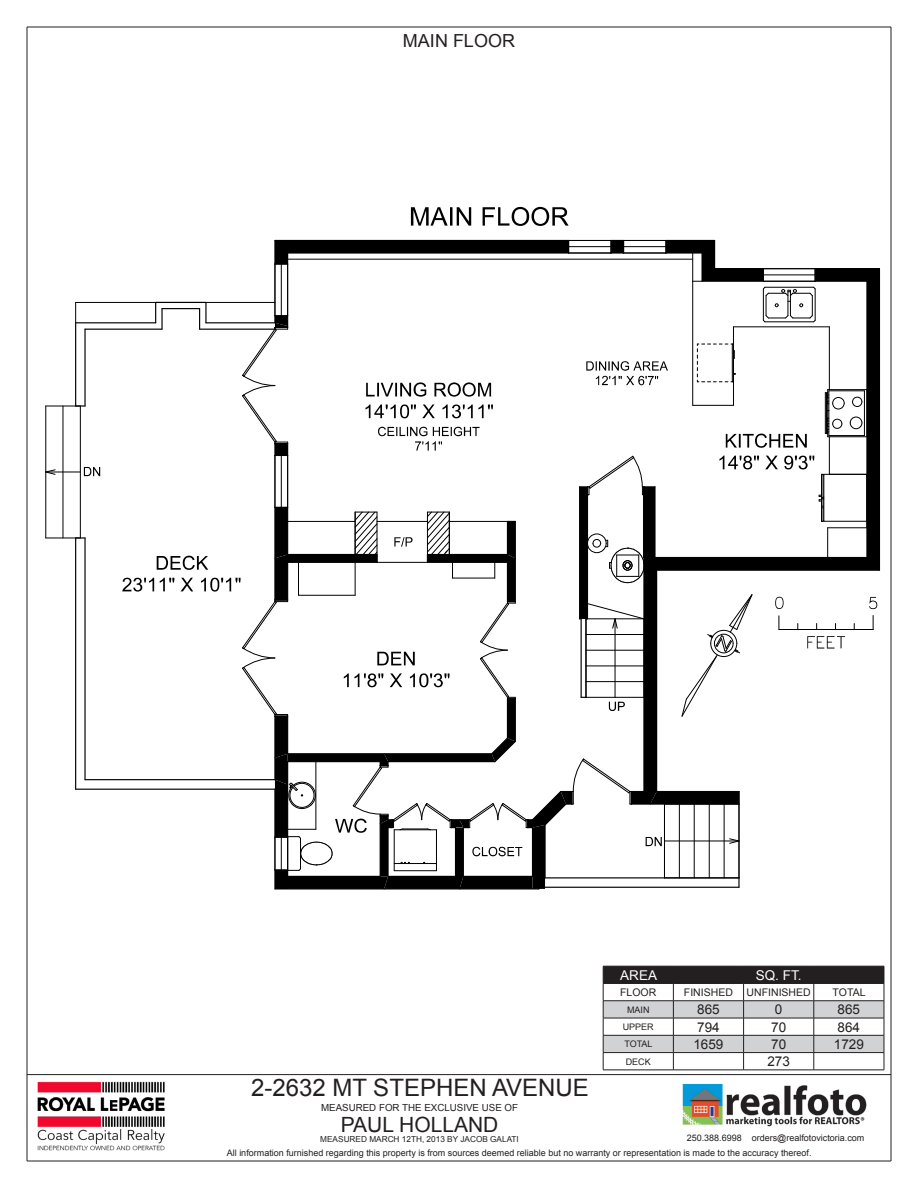
<style>
.page{position:relative;width:918px;height:1188px;background:#fff}
.page>*{position:absolute;margin:0;border:0;box-sizing:border-box;transform-origin:0 0}
.t1{font:24px "Arial";color:#231f20}
.t2{font:21px "Arial";color:#231f20}
.t3{font:18px "Arial";color:#231f20}
.t4{font:13.5px "Arial";color:#231f20}
.t5{font:13.5px "Arial";color:#fff}
.t6{font:10.5px "Arial";color:#231f20}
.t7{font:9.75px "Arial";color:#231f20}
.t8{font:9px "Arial";color:#231f20}
.t9{font:8.25px "Arial";color:#231f20}
</style>
<div class="page">
<svg style="left:603px;top:966px;width:282px;height:104px"></svg>
<hr style="left:603px;top:1070px;width:70px;height:1px;background:#231f20">
<hr style="left:673px;top:1070px;width:71px;height:1px;background:#231f20">
<hr style="left:744px;top:1070px;width:70px;height:1px;background:#231f20">
<hr style="left:814px;top:1070px;width:70px;height:1px;background:#231f20">
<hr style="left:891px;top:27px;width:1px;height:1134px;background:#231f20">
<hr style="left:27px;top:1161px;width:864px;height:1px;background:#231f20">
<hr style="left:27px;top:27px;width:1px;height:1134px;background:#231f20">
<hr style="left:27px;top:27px;width:864px;height:1px;background:#231f20">
<hr style="left:27px;top:1074px;width:864px;height:1px;background:#231f20">
<img style="left:683px;top:1084px;width:184px;height:43px">
<img style="left:37px;top:1081px;width:128px;height:70px">
<div style="left:815px;top:269px;width:52px;height:12px;background:#000"></div>
<div style="left:867px;top:269px;width:12px;height:301px;background:#000"></div>
<hr style="left:46px;top:538px;width:34px;height:1px;background:#000">
<hr style="left:46px;top:406px;width:34px;height:1px;background:#000">
<hr style="left:80px;top:406px;width:1px;height:132px;background:#000">
<hr style="left:63px;top:406px;width:1px;height:132px;background:#000">
<hr style="left:45px;top:406px;width:1px;height:132px;background:#000">
<hr style="left:815px;top:281px;width:52px;height:1px;background:#000">
<hr style="left:815px;top:268px;width:64px;height:1px;background:#000">
<hr style="left:866px;top:281px;width:2px;height:277px;background:#000">
<hr style="left:879px;top:269px;width:1px;height:301px;background:#000">
<hr style="left:657px;top:570px;width:222px;height:1px;background:#000">
<hr style="left:655px;top:557px;width:212px;height:1px;background:#000">
<hr style="left:275px;top:888px;width:109px;height:2px;background:#000">
<hr style="left:384px;top:888px;width:76px;height:2px;background:#000">
<hr style="left:460px;top:888px;width:79px;height:2px;background:#000">
<hr style="left:84px;top:329px;width:2px;height:77px;background:#000">
<hr style="left:75px;top:323px;width:1px;height:83px;background:#000">
<svg style="left:76px;top:405px;width:9px;height:2px"></svg>
<hr style="left:85px;top:779px;width:190px;height:1px;background:#000">
<hr style="left:76px;top:789px;width:199px;height:1px;background:#000">
<hr style="left:84px;top:538px;width:2px;height:242px;background:#000">
<hr style="left:75px;top:538px;width:1px;height:251px;background:#000">
<svg style="left:76px;top:537px;width:9px;height:2px"></svg>
<hr style="left:76px;top:322px;width:80px;height:1px;background:#000">
<hr style="left:85px;top:329px;width:77px;height:1px;background:#000">
<hr style="left:828px;top:527px;width:39px;height:1px;background:#000">
<svg style="left:75px;top:302px;width:1px;height:21px"></svg>
<hr style="left:76px;top:302px;width:199px;height:1px;background:#000">
<hr style="left:824px;top:521px;width:43px;height:1px;background:#000">
<hr style="left:824px;top:474px;width:43px;height:1px;background:#000">
<hr style="left:829px;top:390px;width:35px;height:1px;background:#000">
<hr style="left:829px;top:435px;width:35px;height:1px;background:#000">
<hr style="left:828px;top:436px;width:39px;height:1px;background:#000">
<hr style="left:828px;top:389px;width:39px;height:1px;background:#000">
<hr style="left:864px;top:391px;width:1px;height:45px;background:#000">
<hr style="left:779px;top:629px;width:94px;height:1px;background:#000">
<svg style="left:873px;top:615px;width:1px;height:15px"></svg>
<hr style="left:46px;top:472px;width:34px;height:1px;background:#000">
<svg style="left:45px;top:469px;width:11px;height:6px"></svg>
<svg style="left:869px;top:597px;width:8px;height:12px"></svg>
<svg style="left:122px;top:240px;width:741px;height:649px"></svg>
<svg style="left:84px;top:467px;width:16px;height:9px"></svg>
<svg style="left:411px;top:207px;width:158px;height:19px"></svg>
<p class="t3" style="left:403px;top:28px;width:12px">MAIN</p>
<p class="t3" style="left:453px;top:28px;width:14px">FLOOR</p>
<p class="t1" style="left:251px;top:1072px;width:339px">2-2632 mt stephen avenue</p>
<p class="t7" style="left:321px;top:1101px;width:199px">measured for the exclusive use of</p>
<p class="t2" style="left:341px;top:1111px;width:159px">paul holland</p>
<p class="t9" style="left:320px;top:1134px;width:200px">measured march 12th, 2013 by jacob Galati</p>
<p class="t5" style="left:620px;top:966px;width:11px">AREA</p>
<p class="t5" style="left:756px;top:966px;width:47px">sq. ft.</p>
<p class="t6" style="left:620px;top:985px;width:9px">FLOOR</p>
<p class="t6" style="left:684px;top:985px;width:7px">FINISHED</p>
<p class="t6" style="left:747px;top:985px;width:8px">UNFINISHED</p>
<p class="t6" style="left:833px;top:985px;width:8px">TOTAL</p>
<p class="t8" style="left:627px;top:1004px;width:7px">MAIN</p>
<p class="t4" style="left:697px;top:1001px;width:24px">865</p>
<p class="t4" style="left:775px;top:1001px;width:9px">0</p>
<p class="t4" style="left:838px;top:1001px;width:24px">865</p>
<p class="t8" style="left:623px;top:1021px;width:33px">upper</p>
<p class="t4" style="left:697px;top:1018px;width:24px">794</p>
<p class="t4" style="left:771px;top:1018px;width:17px">70</p>
<p class="t4" style="left:838px;top:1018px;width:24px">864</p>
<p class="t8" style="left:624px;top:1038px;width:30px">total</p>
<p class="t4" style="left:693px;top:1035px;width:32px">1659</p>
<p class="t4" style="left:771px;top:1035px;width:17px">70</p>
<p class="t4" style="left:834px;top:1035px;width:32px">1729</p>
<p class="t8" style="left:626px;top:1055px;width:27px">deck</p>
<p class="t4" style="left:767px;top:1053px;width:24px">273</p>
<p class="t8" style="left:687px;top:1132px;width:179px">250.388.6998 orders@realfotovictoria.com</p>
<p class="t8" style="left:227px;top:1146px;width:586px">All information furnished regarding this property is from sources deemed reliable but no warranty or representation is made to the accuracy thereof.</p>
</div>
